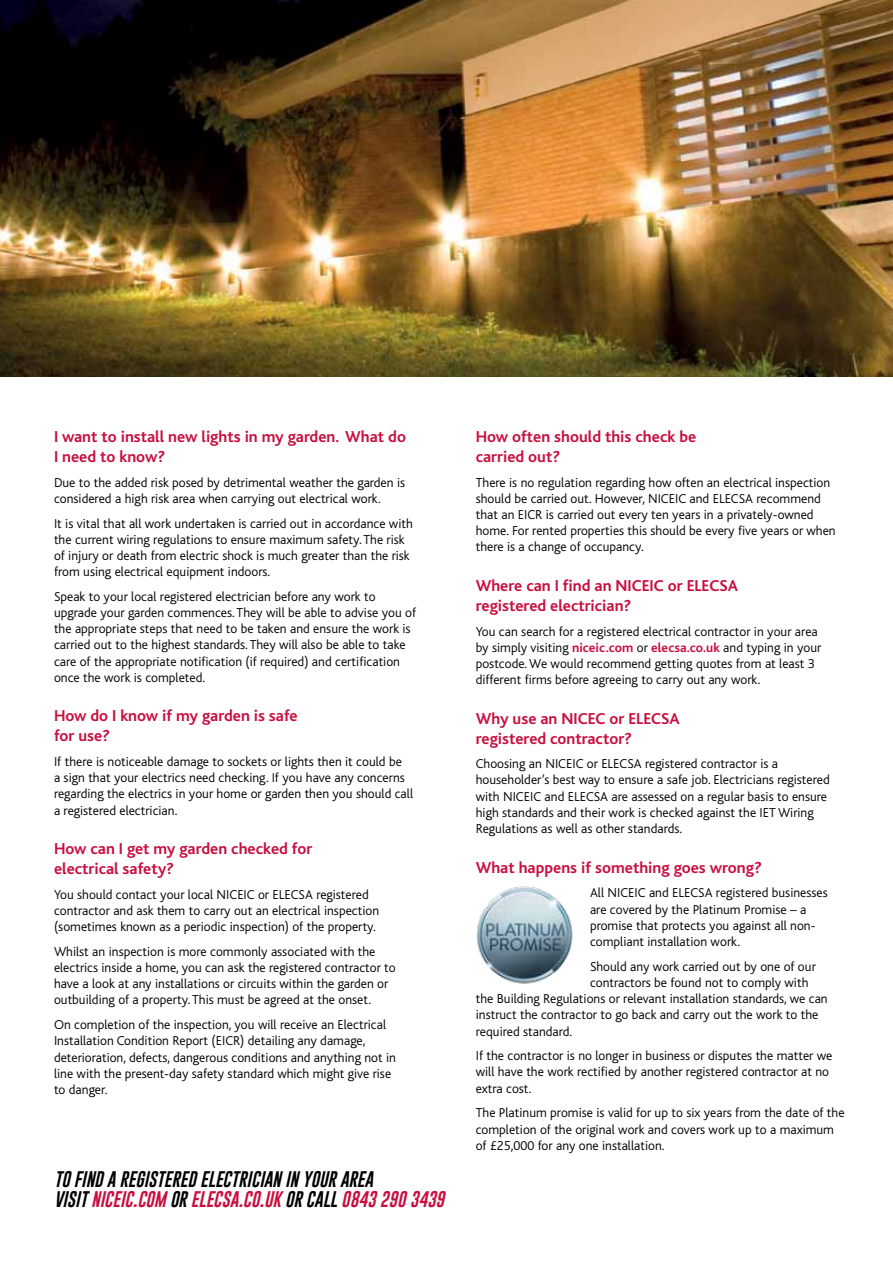
<style>
.page{position:relative;width:893px;height:1263px;background:#fff}
.page>*{position:absolute;margin:0;border:0;box-sizing:border-box;transform-origin:0 0}
.t1{font:700 16.5px/19.8px "Bliss";color:#c80f3f}
.t2{font:italic 16.5px "Gobold";color:#000}
.t3{font:italic 16.5px "Gobold";color:#c80f3f}
.t4{font:300 13.5px/16.2px "Bliss";color:#000}
.s1{color:#000}
.s2{font-weight:700;color:#c80f3f}
</style>
<div class="page">
<img style="left:0;top:0;width:893px;height:376px">
<img style="left:476px;top:886px;width:97px;height:98px">
<p class="t1" style="left:54px;top:427px;width:353px">I want to install new lights in my garden. What do<br>I need to know?</p>
<p class="t4" style="left:54px;top:474px;width:353px">Due to the added risk posed by detrimental weather the garden is considered a high risk area when carrying out electrical work.</p>
<p class="t4" style="left:54px;top:515px;width:360px">It is vital that all work undertaken is carried out in accordance with the current wiring regulations to ensure maximum safety. The risk of injury or death from electric shock is much greater than the risk from using electrical equipment indoors.</p>
<p class="t4" style="left:54px;top:588px;width:364px">Speak to your local registered electrician before any work to upgrade your garden commences. They will be able to advise you of the appropriate steps that need to be taken and ensure the work is carried out to the highest standards. They will also be able to take care of the appropriate notification (if required) and certification once the work is completed.</p>
<p class="t1" style="left:54px;top:706px;width:245px">How do I know if my garden is safe for use?</p>
<p class="t4" style="left:54px;top:754px;width:361px">If there is noticeable damage to sockets or lights then it could be<br>a sign that your electrics need checking. If you have any concerns regarding the electrics in your home or garden then you should call a registered electrician.</p>
<p class="t1" style="left:54px;top:839px;width:260px">How can I get my garden checked for electrical safety?</p>
<p class="t4" style="left:54px;top:886px;width:327px">You should contact your local NICEIC or ELECSA registered contractor and ask them to carry out an electrical inspection (sometimes known as a periodic inspection) of the property.</p>
<p class="t4" style="left:54px;top:943px;width:343px">Whilst an inspection is more commonly associated with the electrics inside a home, you can ask the registered contractor to have a look at any installations or circuits within the garden or outbuilding of a property. This must be agreed at the onset.</p>
<p class="t4" style="left:54px;top:1017px;width:344px">On completion of the inspection, you will receive an Electrical Installation Condition Report (EICR) detailing any damage, deterioration, defects, dangerous conditions and anything not in line with the present-day safety standard which might give rise to danger.</p>
<p class="t2" style="left:54px;top:1169px;width:75px">TO FIND A REGISTERED</p>
<p class="t2" style="left:200px;top:1169px;width:121px">ELECTRICIAN IN YOUR</p>
<p class="t2" style="left:340px;top:1169px;width:34px">AREA</p>
<p class="t2" style="left:54px;top:1188px;width:17px">VISIT</p>
<p class="t3" style="left:91px;top:1188px;width:355px">NICEIC.COM <span class="s1">OR</span> ELECSA.CO.UK <span class="s1">OR CALL</span> 0843 290 3439</p>
<p class="t1" style="left:476px;top:427px;width:222px">How often should this check be carried out?</p>
<p class="t4" style="left:476px;top:474px;width:361px">There is no regulation regarding how often an electrical inspection should be carried out. However, NICEIC and ELECSA recommend that an EICR is carried out every ten years in a privately-owned home. For rented properties this should be every five years or when there is a change of occupancy.</p>
<p class="t1" style="left:476px;top:576px;width:264px">Where can I find an NICEIC or ELECSA registered electrician?</p>
<p class="t4" style="left:476px;top:623px;width:347px">You can search for a registered electrical contractor in your area by simply visiting <span class="s2">niceic.com</span> or <span class="s2">elecsa.co.uk</span> and typing in your postcode. We would recommend getting quotes from at least 3 different firms before agreeing to carry out any work.</p>
<p class="t1" style="left:476px;top:709px;width:206px">Why use an NICEC or ELECSA registered contractor?</p>
<p class="t4" style="left:476px;top:756px;width:356px">Choosing an NICEIC or ELECSA registered contractor is a householder’s best way to ensure a safe job. Electricians registered with NICEIC and ELECSA are assessed on a regular basis to ensure high standards and their work is checked against the IET Wiring Regulations as well as other standards.</p>
<p class="t1" style="left:476px;top:858px;width:288px">What happens if something goes wrong?</p>
<p class="t4" style="left:590px;top:885px;width:239px">All NICEIC and ELECSA registered businesses are covered by the Platinum Promise – a promise that protects you against all non&shy;compliant installation work.</p>
<p class="t4" style="left:590px;top:958px;width:227px">Should any work carried out by one of our</p>
<p class="t4" style="left:590px;top:975px;width:220px">contractors be found not to comply with</p>
<p class="t4" style="left:476px;top:991px;width:353px">the Building Regulations or relevant installation standards, we can</p>
<p class="t4" style="left:476px;top:1007px;width:344px">instruct the contractor to go back and carry out the work to the</p>
<p class="t4" style="left:476px;top:1023px;width:98px">required standard.</p>
<p class="t4" style="left:476px;top:1048px;width:358px">If the contractor is no longer in business or disputes the matter we will have the work rectified by another registered contractor at no extra cost.</p>
<p class="t4" style="left:476px;top:1105px;width:370px">The Platinum promise is valid for up to six years from the date of the completion of the original work and covers work up to a maximum of £25,000 for any one installation.</p>
</div>
